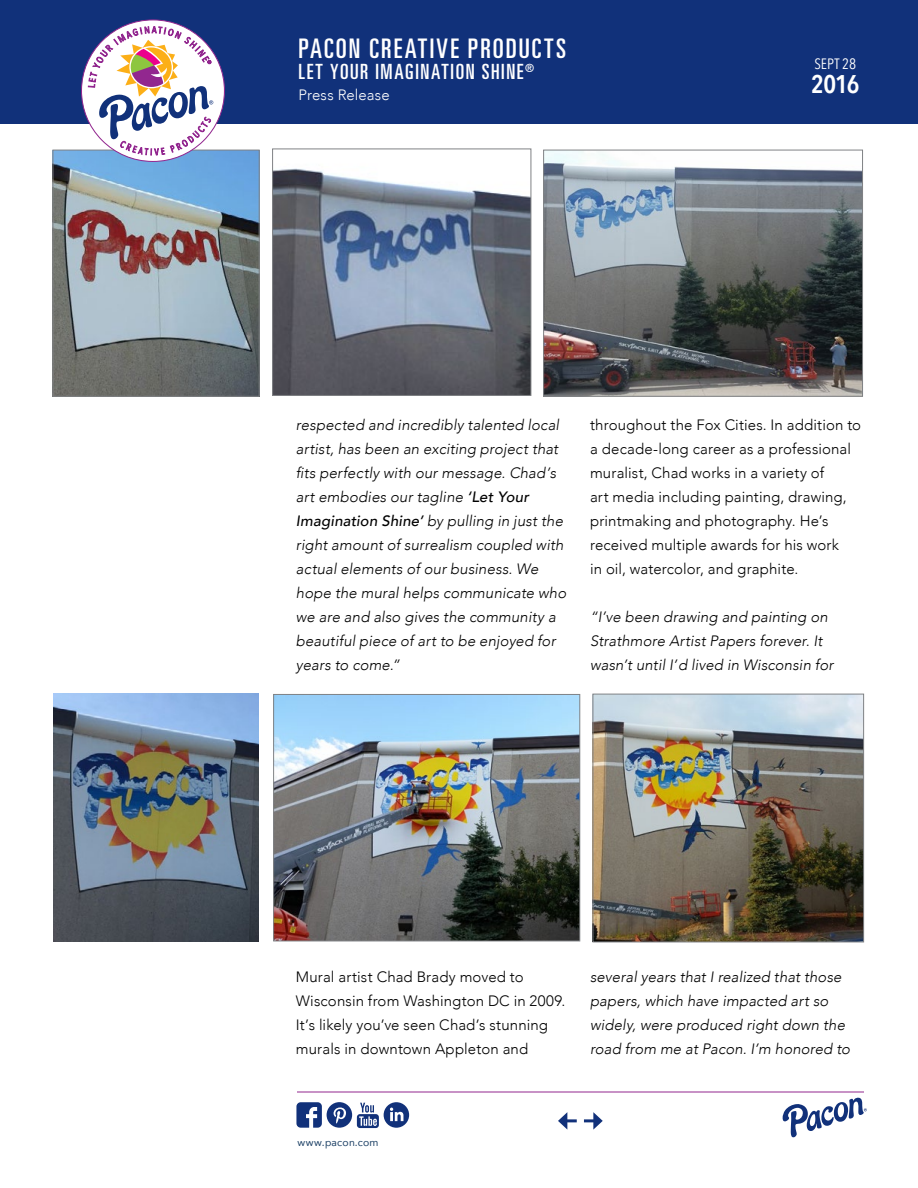
<style>
.page{position:relative;width:918px;height:1188px;background:#fff}
.page>*{position:absolute;margin:0;border:0;box-sizing:border-box;transform-origin:0 0}
.t1{font:ultra-condensed 27px "Univers LT Std";letter-spacing:.08em;color:#fff}
.t2{font:600 25.5px "Avenir Next Condensed";color:#fff}
.t3{font:ultra-condensed 21px "Univers LT Std";letter-spacing:.075em;color:#fff}
.t4{font:italic 300 15px/24px "Avenir";letter-spacing:.01em;color:#000}
.t5{font:300 15px/24px "Avenir";letter-spacing:.01em;color:#000}
.t6{font:300 15px "Avenir";letter-spacing:.005em;color:#fff}
.t7{font:15px "Avenir Next Condensed";color:#fff}
.t8{font:10.5px "Avenir";letter-spacing:.02em;color:#1c4065}
.s1{font-weight:500}
</style>
<div class="page">
<svg style="left:296px;top:1102px;width:113px;height:26px"></svg>
<div style="left:0;top:0;width:918px;height:123px;background:#11317a"></div>
<hr style="left:297px;top:1092px;width:567px;height:1px;background:#92278f">
<svg style="left:558px;top:1112px;width:19px;height:18px"></svg>
<svg style="left:584px;top:1112px;width:19px;height:18px"></svg>
<img style="left:545px;top:152px;width:316px;height:243px">
<div style="left:543px;top:150px;width:320px;height:247px;border:1px solid #808285"></div>
<img style="left:275px;top:696px;width:303px;height:243px">
<div style="left:273px;top:694px;width:307px;height:247px;border:1px solid #808285"></div>
<img style="left:595px;top:696px;width:267px;height:244px">
<div style="left:593px;top:694px;width:271px;height:248px;border:1px solid #808285"></div>
<img style="left:274px;top:168px;width:255px;height:226px">
<div style="left:272px;top:149px;width:259px;height:247px;border:1px solid #808285"></div>
<img style="left:55px;top:152px;width:203px;height:243px">
<div style="left:53px;top:150px;width:207px;height:247px;border:1px solid #808285"></div>
<img style="left:54px;top:693px;width:205px;height:249px">
<svg style="left:81px;top:19px;width:144px;height:143px"></svg>
<svg style="left:783px;top:1098px;width:84px;height:40px"></svg>
<h1 class="t1" style="left:298px;top:33px;width:269px">PACON CREATIVE PRODUCTS</h1>
<h3 class="t3" style="left:298px;top:60px;width:237px">LET YOUR IMAGINATION SHINE<sup>®</sup></h3>
<p class="t6" style="left:298px;top:86px;width:93px">Press Release</p>
<p class="t7" style="left:814px;top:51px;width:43px">SEPT 28</p>
<h2 class="t2" style="left:811px;top:62px;width:50px">2016</h2>
<p class="t4" style="left:296px;top:413px;width:272px">respected and incredibly talented local artist, has been an exciting project that fits perfectly with our message. Chad’s art embodies our tagline <span class="s1">‘Let Your Imagination Shine’</span> by pulling in just the right amount of surrealism coupled with actual elements of our business. We hope the mural helps communicate who we are and also gives the community a beautiful piece of art to be enjoyed for years to come.”</p>
<p class="t5" style="left:590px;top:413px;width:273px">throughout the Fox Cities. In addition to a decade-long career as a professional muralist, Chad works in a variety of<br>art media including painting, drawing, printmaking and photography. He’s received multiple awards for his work<br>in oil, watercolor, and graphite.</p>
<p class="t4" style="left:590px;top:605px;width:245px">“I’ve been drawing and painting on<br>Strathmore Artist Papers forever. It wasn’t until I’d lived in Wisconsin for</p>
<p class="t5" style="left:296px;top:965px;width:271px">Mural artist Chad Brady moved to Wisconsin from Washington DC in 2009.<br>It’s likely you’ve seen Chad’s stunning murals in downtown Appleton and</p>
<p class="t4" style="left:590px;top:965px;width:262px">several years that I realized that those papers, which have impacted art so widely, were produced right down the road from me at Pacon. I’m honored to</p>
<p class="t8" style="left:298px;top:1134px;width:82px">www.pacon.com</p>
</div>
